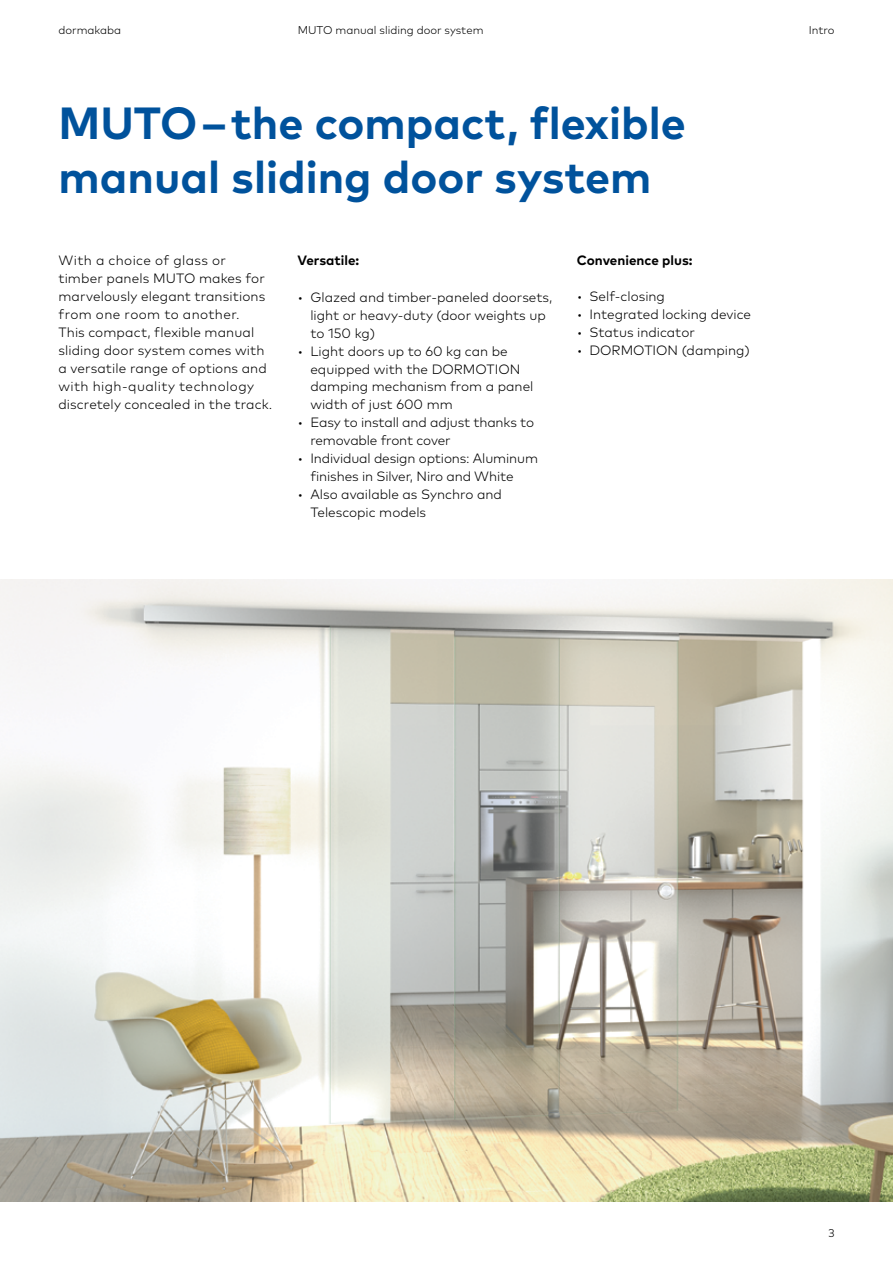
<style>
.page{position:relative;width:893px;height:1263px;background:#fff}
.page>*{position:absolute;margin:0;border:0;box-sizing:border-box;transform-origin:0 0}
.t1{font:700 45px/54px "Mark Pro";color:#00529c}
.t2{font:300 13.5px/18px "Mark Pro";color:#000}
.t3{font:700 13.5px "Mark Pro";color:#000}
.t4{font:300 11.25px "Mark Pro";color:#000}
</style>
<div class="page">
<img style="left:0;top:580px;width:893px;height:621px">
<p class="t4" style="left:58px;top:21px;width:64px">dormakaba</p>
<p class="t4" style="left:298px;top:21px;width:187px">MUTO manual sliding door system</p>
<p class="t4" style="left:809px;top:21px;width:27px">Intro</p>
<h1 class="t1" style="left:58px;top:93px;width:629px">MUTO – the compact, flexible manual sliding door system</h1>
<p class="t2" style="left:58px;top:251px;width:216px">With a choice of glass or timber panels MUTO makes for marvelously elegant transitions from one room to another.<br>This compact, flexible manual sliding door system comes with a versatile range of options and with high-quality technology discretely concealed in the track.</p>
<p class="t3" style="left:298px;top:250px;width:63px">Versatile:</p>
<p class="t2" style="left:310px;top:287px;width:243px;text-indent:-13px">• Glazed and timber-paneled doorsets, light or heavy-duty (door weights up to 150 kg)</p>
<p class="t2" style="left:310px;top:341px;width:225px;text-indent:-13px">• Light doors up to 60 kg can be equipped with the DORMOTION damping mechanism from a panel width of just 600 mm</p>
<p class="t2" style="left:310px;top:413px;width:225px;text-indent:-13px">• Easy to install and adjust thanks to removable front cover</p>
<p class="t2" style="left:310px;top:449px;width:229px;text-indent:-13px">• Individual design options: Aluminum finishes in Silver, Niro and White</p>
<p class="t2" style="left:310px;top:485px;width:193px;text-indent:-13px">• Also available as Synchro and<br>Telescopic models</p>
<p class="t3" style="left:577px;top:250px;width:117px">Convenience plus:</p>
<p class="t2" style="left:577px;top:287px;width:90px">• Self-closing</p>
<p class="t2" style="left:577px;top:305px;width:176px">• Integrated locking device</p>
<p class="t2" style="left:577px;top:323px;width:120px">• Status indicator</p>
<p class="t2" style="left:577px;top:341px;width:175px">• DORMOTION (damping)</p>
<p class="t4" style="left:828px;top:1224px;width:8px">3</p>
</div>
